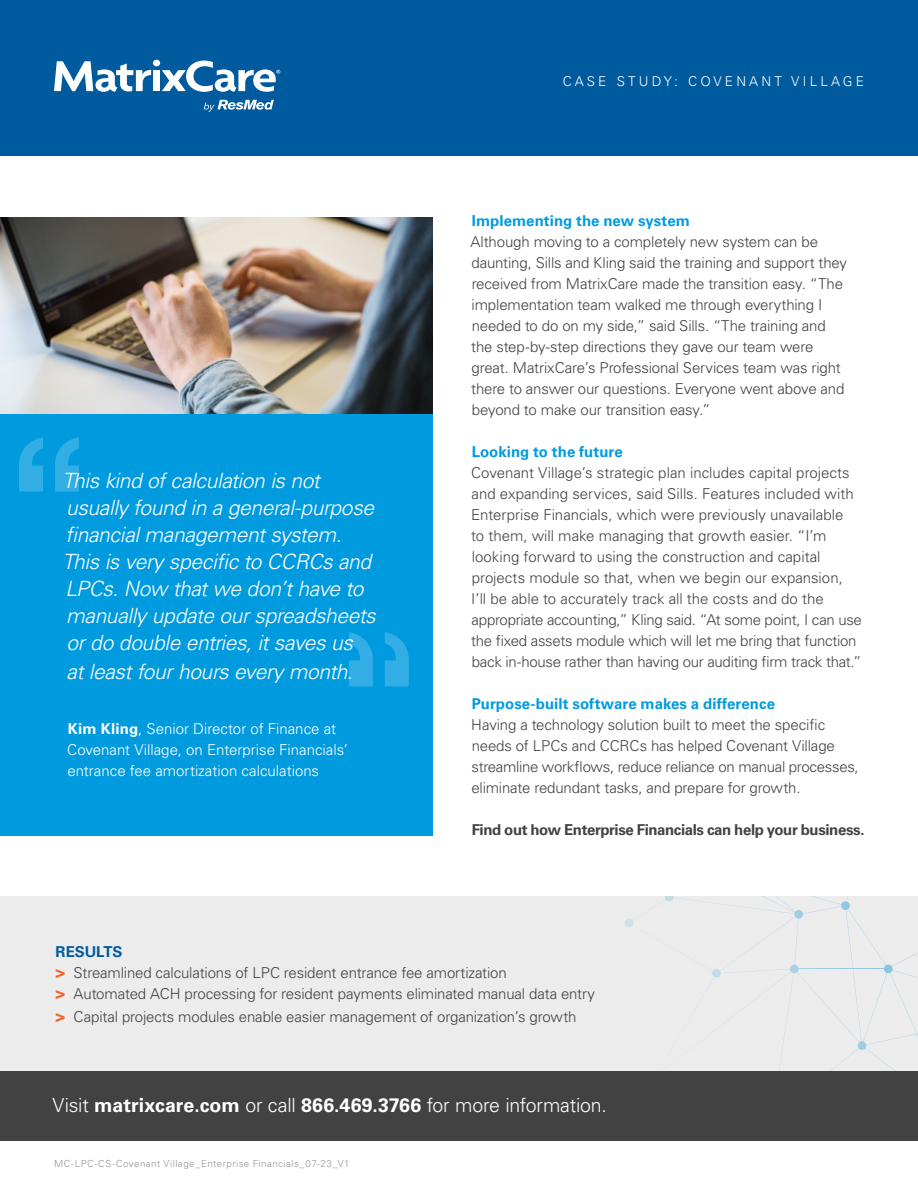
<style>
.page{position:relative;width:918px;height:1188px;background:#fff}
.page>*{position:absolute;margin:0;border:0;box-sizing:border-box;transform-origin:0 0}
.t1{font:italic 300 21px/27.2px "Univers LT Std";letter-spacing:-.015em;color:#fff}
.Bulllet_list{font:300 19.5px "Univers LT Std";letter-spacing:-.01em;color:#fff}
.t2{font:300 15px/21px "Univers LT Std";letter-spacing:-.01em;color:#424243}
.t3{font:300 15px/21px "Univers LT Std";color:#fff}
.t4{font:700 15px "Univers LT Std";letter-spacing:.005em;color:#009bdf}
.t5{font:700 15px "Univers LT Std";letter-spacing:-.03em;color:#424243}
.t6{font:700 15px "Univers LT Std";letter-spacing:-.005em;color:#005b9e}
.t7{font:300 13.5px "Univers LT Std";letter-spacing:.24em;color:#fff}
.t8{font:300 9.75px "Univers LT Std";letter-spacing:.05em;color:#939598}
.s1{font-weight:700}
.s2{font-weight:700;font-size:16.5px;color:#f26522}
</style>
<div class="page">
<div style="left:0;top:896px;width:918px;height:175px;background:#ececec"></div>
<svg style="left:625px;top:896px;width:293px;height:175px"></svg>
<div style="left:712px;top:969px;width:9px;height:9px;background:#c1dae7;border-radius:50%"></div>
<svg style="left:841px;top:901px;width:9px;height:9px"></svg>
<div style="left:790px;top:965px;width:9px;height:8px;background:#a9d0e4;border-radius:50%"></div>
<div style="left:884px;top:965px;width:9px;height:8px;background:#8cc5e1;border-radius:50%"></div>
<svg style="left:794px;top:910px;width:9px;height:9px"></svg>
<div style="left:858px;top:1041px;width:8px;height:9px;background:#9fcce3;border-radius:50%"></div>
<div style="left:625px;top:919px;width:8px;height:8px;background:#d2e1e9;border-radius:50%"></div>
<div style="left:0;top:1071px;width:918px;height:70px;background:#424243"></div>
<div style="left:0;top:0;width:918px;height:156px;background:#005b9e"></div>
<div style="left:153px;top:70px;width:7px;height:21px;background:#fff"></div>
<div style="left:153px;top:60px;width:7px;height:6px;background:#fff;border-radius:50%"></div>
<svg style="left:54px;top:61px;width:97px;height:31px"></svg>
<svg style="left:162px;top:61px;width:118px;height:31px"></svg>
<svg style="left:204px;top:100px;width:70px;height:12px"></svg>
<div style="left:0;top:413px;width:432px;height:423px;background:#009bdf"></div>
<svg style="left:349px;top:632px;width:60px;height:54px"></svg>
<svg style="left:19px;top:437px;width:60px;height:55px"></svg>
<img style="left:0;top:218px;width:432px;height:195px">
<p class="t1" style="left:62px;top:468px;width:315px">This kind of calculation is not usually found in a general-purpose financial management system.<br>This is very specific to CCRCs and<br>LPCs. Now that we don’t have to manually update our spreadsheets or do double entries, it saves us<br>at least four hours every month.</p>
<p class="t3" style="left:67px;top:719px;width:283px"><span class="s1">Kim Kling</span>, Senior Director of Finance at<br>Covenant Village, on Enterprise Financials’ entrance fee amortization calculations</p>
<p class="t7" style="left:563px;top:74px;width:303px">CASE STUDY: COVENANT VILLAGE</p>
<p class="t4" style="left:472px;top:212px;width:220px">Implementing the new system</p>
<p class="t2" style="left:471px;top:231px;width:378px">Although moving to a completely new system can be daunting, Sills and Kling said the training and support they received from MatrixCare made the transition easy. “The implementation team walked me through everything I needed to do on my side,” said Sills. “The training and the step-by-step directions they gave our team were great. MatrixCare’s Professional Services team was right there to answer our questions. Everyone went above and beyond to make our transition easy.”</p>
<p class="t4" style="left:472px;top:443px;width:153px">Looking to the future</p>
<p class="t2" style="left:471px;top:462px;width:392px">Covenant Village’s strategic plan includes capital projects and expanding services, said Sills. Features included with Enterprise Financials, which were previously unavailable<br>to them, will make managing that growth easier. “I’m looking forward to using the construction and capital projects module so that, when we begin our expansion,<br>I’ll be able to accurately track all the costs and do the appropriate accounting,” Kling said. “At some point, I can use the fixed assets module which will let me bring that function back in-house rather than having our auditing firm track that.”</p>
<p class="t4" style="left:472px;top:695px;width:305px">Purpose-built software makes a difference</p>
<p class="t2" style="left:471px;top:714px;width:389px">Having a technology solution built to meet the specific needs of LPCs and CCRCs has helped Covenant Village streamline workflows, reduce reliance on manual processes, eliminate redundant tasks, and prepare for growth.</p>
<p class="t5" style="left:472px;top:821px;width:394px">Find out how Enterprise Financials can help your business.</p>
<p class="t6" style="left:56px;top:943px;width:68px">RESULTS</p>
<p class="t2" style="left:56px;top:962px;width:453px"><span class="s2">&gt;</span> Streamlined calculations of LPC resident entrance fee amortization</p>
<p class="t2" style="left:56px;top:983px;width:541px"><span class="s2">&gt;</span> Automated ACH processing for resident payments eliminated manual data entry</p>
<p class="t2" style="left:56px;top:1006px;width:522px"><span class="s2">&gt;</span> Capital projects modules enable easier management of organization’s growth</p>
<p class="Bulllet_list" style="left:52px;top:1093px;width:556px">Visit <span class="s1">matrixcare.com</span> or call <span class="s1">866.469.3766</span> for more information.</p>
<p class="t8" style="left:54px;top:1158px;width:297px">MC-LPC-CS-Covenant Village_Enterprise Financials_07-23_V1</p>
</div>
